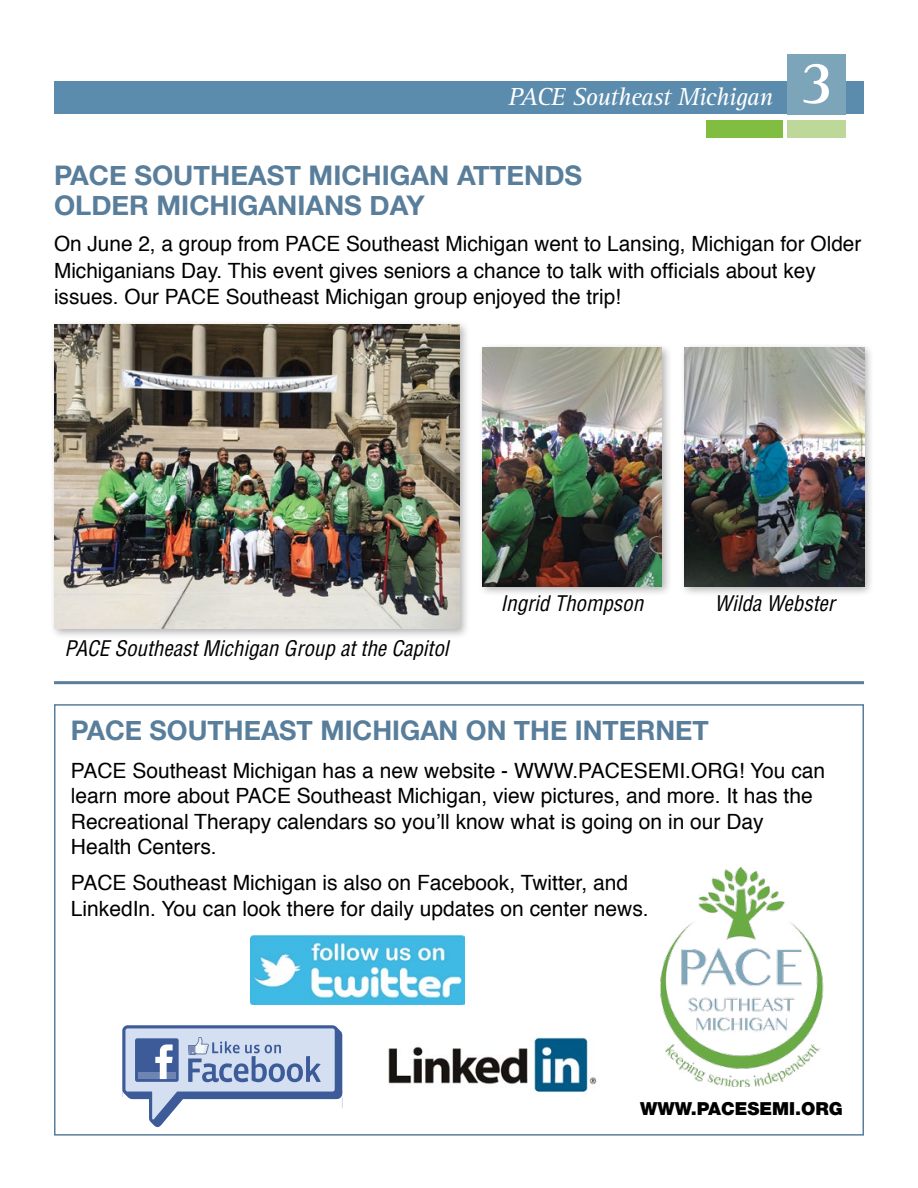
<style>
.page{position:relative;width:918px;height:1188px;background:#fff}
.page>*{position:absolute;margin:0;border:0;box-sizing:border-box;transform-origin:0 0}
.t1{font:700 63px "Rotis Serif";color:#fff}
.t2{font:700 27px/30px "Helvetica Neue";color:#587e9b}
.t3{font:italic 25.5px "Rotis Serif";letter-spacing:-.025em;color:#fff}
.t4{font:21px/25.5px "Helvetica";color:#000}
.t5{font:italic condensed 21px "Helvetica";color:#000}
.t6{font:900 18px "Helvetica Neue LT Std";color:#000}
</style>
<div class="page">
<div style="left:54px;top:81px;width:810px;height:33px;background:#5b8cad"></div>
<div style="left:787px;top:54px;width:58px;height:60px;background:#7ca5ba"></div>
<div style="left:787px;top:120px;width:59px;height:18px;background:#bed89a"></div>
<div style="left:706px;top:120px;width:76px;height:18px;background:#81bd41"></div>
<div style="left:477px;top:343px;width:195px;height:254px;background:#000;opacity:.3"></div>
<img style="left:482px;top:347px;width:180px;height:239px">
<div style="left:680px;top:343px;width:195px;height:254px;background:#000;opacity:.3"></div>
<img style="left:685px;top:348px;width:179px;height:238px">
<div style="left:49px;top:320px;width:421px;height:319px;background:#000;opacity:.3"></div>
<img style="left:54px;top:325px;width:405px;height:304px">
<hr style="left:54px;top:681px;width:810px;height:3px;background:#587e9b">
<svg style="left:122px;top:1025px;width:220px;height:102px"></svg>
<img style="left:250px;top:936px;width:214px;height:69px">
<img style="left:388px;top:1037px;width:209px;height:56px">
<img style="left:660px;top:867px;width:164px;height:219px">
<div style="left:54px;top:704px;width:810px;height:432px;border:2px solid #587e9b"></div>
<p class="t3" style="left:508px;top:82px;width:266px">PACE Southeast Michigan</p>
<p class="t2" style="left:54px;top:161px;width:530px">PACE SOUTHEAST MICHIGAN ATTENDS<br>OLDER MICHIGANIANS DAY</p>
<h1 class="t1" style="left:799px;top:45px;width:37px">3</h1>
<p class="t4" style="left:54px;top:232px;width:809px;line-height:26.2px">On June 2, a group from PACE Southeast Michigan went to Lansing, Michigan for Older<br>Michiganians Day. This event gives seniors a chance to talk with officials about key issues. Our PACE Southeast Michigan group enjoyed the trip!</p>
<p class="t5" style="left:64px;top:635px;width:386px">PACE Southeast Michigan Group at the Capitol</p>
<p class="t5" style="left:500px;top:590px;width:144px">Ingrid Thompson</p>
<p class="t5" style="left:715px;top:590px;width:122px">Wilda Webster</p>
<p class="t2" style="left:71px;top:716px;width:640px">PACE SOUTHEAST MICHIGAN ON THE INTERNET</p>
<p class="t4" style="left:71px;top:758px;width:756px">PACE Southeast Michigan has a new website - WWW.PACESEMI.ORG! You can learn more about PACE Southeast Michigan, view pictures, and more. It has the Recreational Therapy calendars so you’ll know what is going on in our Day Health Centers.</p>
<p class="t4" style="left:71px;top:871px;width:579px">PACE Southeast Michigan is also on Facebook, Twitter, and<br>LinkedIn. You can look there for daily updates on center news.</p>
<p class="t6" style="left:640px;top:1098px;width:204px">WWW.PACESEMI.ORG</p>
</div>
